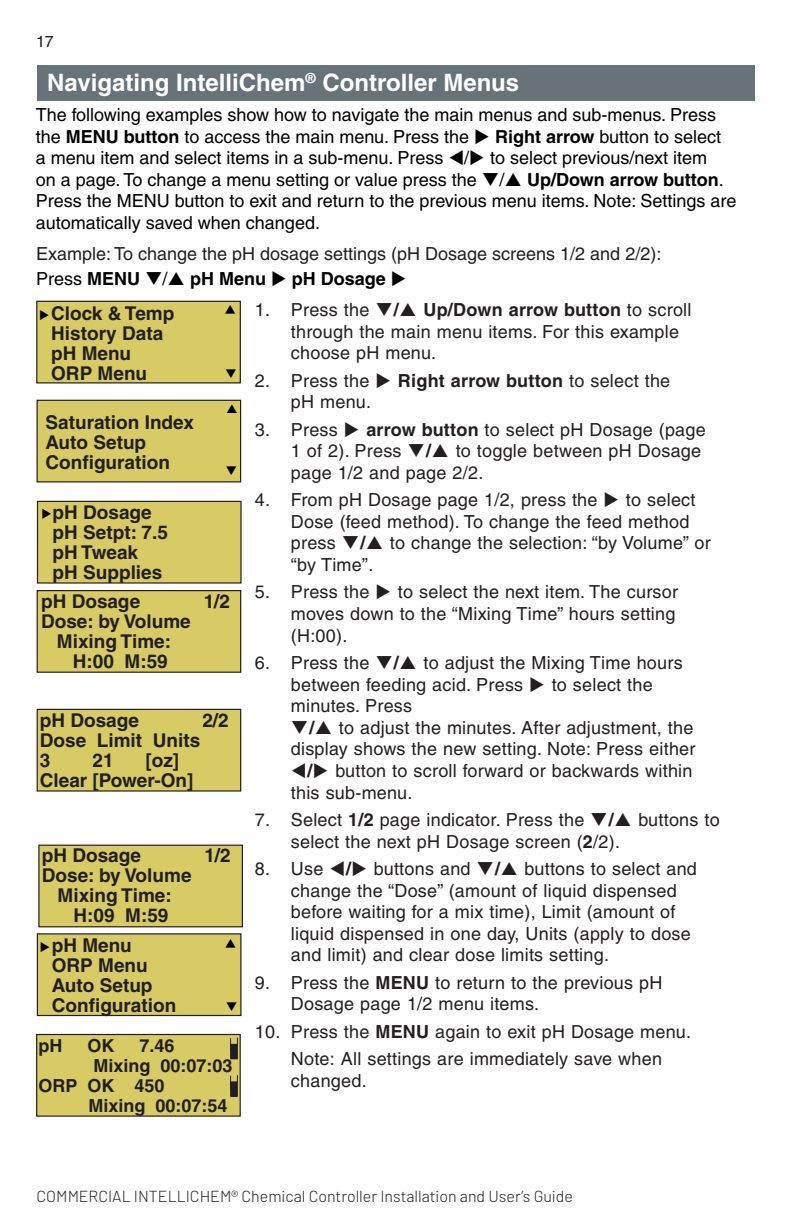
<style>
.page{position:relative;width:792px;height:1224px;background:#fff}
.page>*{position:absolute;margin:0;border:0;box-sizing:border-box;transform-origin:0 0}
.Heading_1{font:700 24px "Helvetica";color:#fff}
.t1{font:700 19px/20px "Helvetica";color:#231f20}
.Bullet{font:18px/21.6px "Helvetica";letter-spacing:.015em;color:#231f20}
.Heading_2{font:18px/21.6px "Helvetica";color:#000}
.Body_Text__Menu{font:18px "Helvetica";color:#231f20}
.Bullet-2{font:700 18px "Helvetica";color:#231f20}
.Heading_2-2{font:700 18px "Helvetica";color:#000}
.t2{font:300 16px "Barlow";color:#231f20}
.t3{font:16px "Helvetica";color:#231f20}
.s1{font-weight:700}
</style>
<div class="page">
<div style="left:38px;top:66px;width:717px;height:35px;background:#687379"></div>
<div style="left:37px;top:709px;width:204px;height:82px;background:#d8cb66"></div>
<div style="left:37px;top:709px;width:204px;height:83px;border:1px solid #231f20"></div>
<div style="left:37px;top:591px;width:204px;height:81px;background:#d8cb66"></div>
<div style="left:37px;top:590px;width:204px;height:83px;border:1px solid #231f20"></div>
<div style="left:39px;top:845px;width:203px;height:82px;background:#d8cb66"></div>
<div style="left:38px;top:845px;width:205px;height:82px;border:1px solid #231f20"></div>
<div style="left:38px;top:501px;width:203px;height:82px;background:#d8cb66"></div>
<div style="left:37px;top:501px;width:205px;height:83px;border:1px solid #231f20"></div>
<div style="left:37px;top:400px;width:204px;height:82px;background:#d8cb66"></div>
<div style="left:36px;top:400px;width:205px;height:83px;border:1px solid #231f20"></div>
<div style="left:37px;top:301px;width:203px;height:82px;background:#d8cb66"></div>
<div style="left:36px;top:301px;width:205px;height:83px;border:1px solid #231f20"></div>
<div style="left:37px;top:1034px;width:203px;height:82px;background:#d8cb66"></div>
<div style="left:36px;top:1034px;width:205px;height:83px;border:1px solid #231f20"></div>
<svg style="left:230px;top:1038px;width:8px;height:21px"></svg>
<div style="left:230px;top:1081px;width:8px;height:16px;border:2px solid #231f20"></div>
<svg style="left:230px;top:1075px;width:8px;height:21px"></svg>
<div style="left:37px;top:934px;width:204px;height:82px;background:#d8cb66"></div>
<div style="left:37px;top:933px;width:204px;height:83px;border:1px solid #231f20"></div>
<p class="t3" style="left:36px;top:32px;width:19px">17</p>
<p class="Heading_1" style="left:47px;top:68px;width:473px">Navigating IntelliChem<sup>®</sup> Controller Menus</p>
<p class="Heading_2" style="left:36px;top:104px;width:687px">The following examples show how to navigate the main menus and sub-menus. Press the <span class="s1">MENU button</span> to access the main menu. Press the ◆ <span class="s1">Right arrow</span> button to select a menu item and select items in a sub-menu. Press ▼/◆ to select previous/next item on a page. To change a menu setting or value press the ❑/</p>
<p class="Heading_2" style="left:36px;top:169px;width:702px;text-indent:491px"><span class="s1">Up/Down arrow button</span>.<br>Press the MENU button to exit and return to the previous menu items. Note: Settings are automatically saved when changed.</p>
<p class="Body_Text__Menu" style="left:36px;top:243px;width:627px">Example: To change the pH dosage settings (pH Dosage screens 1/2 and 2/2):</p>
<p class="Heading_2" style="left:36px;top:268px;width:133px">Press <span class="s1">MENU</span> ❑/</p>
<p class="Heading_2-2" style="left:190px;top:268px;width:218px">pH Menu ◆ pH Dosage ◆</p>
<p class="t1" style="left:51px;top:303px;width:125px">Clock &amp; Temp<br>History Data pH Menu<br>ORP Menu</p>
<p class="t1" style="left:46px;top:412px;width:150px">Saturation Index<br>Auto Setup<br>Configuration</p>
<p class="t1" style="left:53px;top:502px;width:117px">pH Dosage pH Setpt: 7.5 pH Tweak pH Supplies</p>
<p class="t1" style="left:41px;top:591px;width:101px">pH Dosage</p>
<p class="t1" style="left:204px;top:591px;width:28px">1/2</p>
<p class="t1" style="left:41px;top:611px;width:151px;text-align:center">Dose: by Volume<br>Mixing Time:<br>H:00 M:59</p>
<p class="t1" style="left:40px;top:710px;width:101px">pH Dosage</p>
<p class="t1" style="left:202px;top:710px;width:28px">2/2</p>
<p class="t1" style="left:40px;top:730px;width:162px">Dose Limit Units<br>3</p>
<p class="t1" style="left:40px;top:750px;width:155px;text-indent:106px">[oz]<br>Clear [Power-On]</p>
<p class="t1" style="left:93px;top:750px;width:23px">21</p>
<p class="t1" style="left:42px;top:845px;width:101px">pH Dosage</p>
<p class="t1" style="left:204px;top:845px;width:28px">1/2</p>
<p class="t1" style="left:42px;top:865px;width:151px;text-align:center">Dose: by Volume<br>Mixing Time:<br>H:09 M:59</p>
<p class="t1" style="left:52px;top:935px;width:126px">pH Menu<br>ORP Menu<br>Auto Setup<br>Configuration</p>
<p class="Bullet-2" style="left:38px;top:1034px;width:25px">pH</p>
<p class="Bullet-2" style="left:87px;top:1034px;width:28px">OK</p>
<p class="Bullet-2" style="left:139px;top:1034px;width:37px">7.46</p>
<p class="Bullet-2" style="left:93px;top:1054px;width:141px">Mixing 00:07:03</p>
<p class="Bullet-2" style="left:38px;top:1074px;width:128px">ORP OK 450</p>
<p class="Bullet-2" style="left:88px;top:1094px;width:141px">Mixing 00:07:54</p>
<p class="Bullet" style="left:291px;top:299px;width:402px;text-indent:133px"><span class="s1">Up/Down arrow button</span> to scroll through the main menu items. For this example choose pH menu.</p>
<p class="Bullet" style="left:291px;top:369px;width:381px;text-indent:-36px">2. Press the ◆ <span class="s1">Right arrow button</span> to select the pH menu.</p>
<p class="Bullet" style="left:291px;top:418px;width:416px;text-indent:-36px">3. Press ◆ <span class="s1">arrow button</span> to select pH Dosage (page<br>1 of 2). Press ❑<span class="s1">/</span></p>
<p class="Bullet" style="left:255px;top:299px;width:146px">1. Press the ❑<span class="s1">/</span></p>
<p class="Bullet" style="left:291px;top:440px;width:412px;text-indent:165px">to toggle between pH Dosage page 1/2 and page 2/2.</p>
<p class="Bullet" style="left:291px;top:489px;width:406px;text-indent:-36px">4. From pH Dosage page 1/2, press the ◆ to select<br>Dose (feed method). To change the feed method press ❑<span class="s1">/</span></p>
<p class="Bullet" style="left:390px;top:532px;width:322px">to change the selection: “by Volume” or</p>
<p class="Bullet" style="left:291px;top:554px;width:84px">“by Time”.</p>
<p class="Bullet" style="left:291px;top:581px;width:389px;text-indent:-36px">5. Press the ◆ to select the next item. The cursor moves down to the “Mixing Time” hours setting (H:00).</p>
<p class="Bullet" style="left:255px;top:652px;width:146px">6. Press the ❑<span class="s1">/</span></p>
<p class="Bullet" style="left:291px;top:652px;width:393px;text-indent:133px">to adjust the Mixing Time hours between feeding acid. Press ◆ to select the minutes. Press</p>
<p class="Bullet-2" style="left:291px;top:716px;width:25px">❑/</p>
<p class="Bullet" style="left:291px;top:717px;width:406px;text-align:right">to adjust the minutes. After adjustment, the display shows the new setting. Note: Press either</p>
<p class="Bullet" style="left:291px;top:760px;width:403px">▼<span class="s1">/</span>◆ button to scroll forward or backwards within this sub-menu.</p>
<p class="Bullet" style="left:255px;top:809px;width:360px">7. Select <span class="s1">1/2</span> page indicator. Press the ❑<span class="s1">/</span></p>
<p class="Bullet" style="left:638px;top:809px;width:83px">buttons to</p>
<p class="Bullet" style="left:291px;top:830px;width:331px">select the next pH Dosage screen (<span class="s1">2</span>/2).</p>
<p class="Bullet" style="left:255px;top:858px;width:247px">8. Use ▼<span class="s1">/</span>◆ buttons and ❑<span class="s1">/</span></p>
<p class="Bullet" style="left:291px;top:858px;width:408px;text-indent:234px">buttons to select and change the “Dose” (amount of liquid dispensed before waiting for a mix time), Limit (amount of liquid dispensed in one day, Units (apply to dose and limit) and clear dose limits setting.</p>
<p class="Bullet" style="left:291px;top:972px;width:373px;text-indent:-36px">9. Press the <span class="s1">MENU</span> to return to the previous pH<br>Dosage page 1/2 menu items.</p>
<p class="Bullet" style="left:255px;top:1021px;width:438px">10. Press the <span class="s1">MENU</span> again to exit pH Dosage menu.</p>
<p class="Bullet" style="left:291px;top:1048px;width:373px">Note: All settings are immediately save when changed.</p>
<p class="t2" style="left:37px;top:1186px;width:538px">COMMERCIAL INTELLICHEM® Chemical Controller Installation and User’s Guide</p>
</div>
